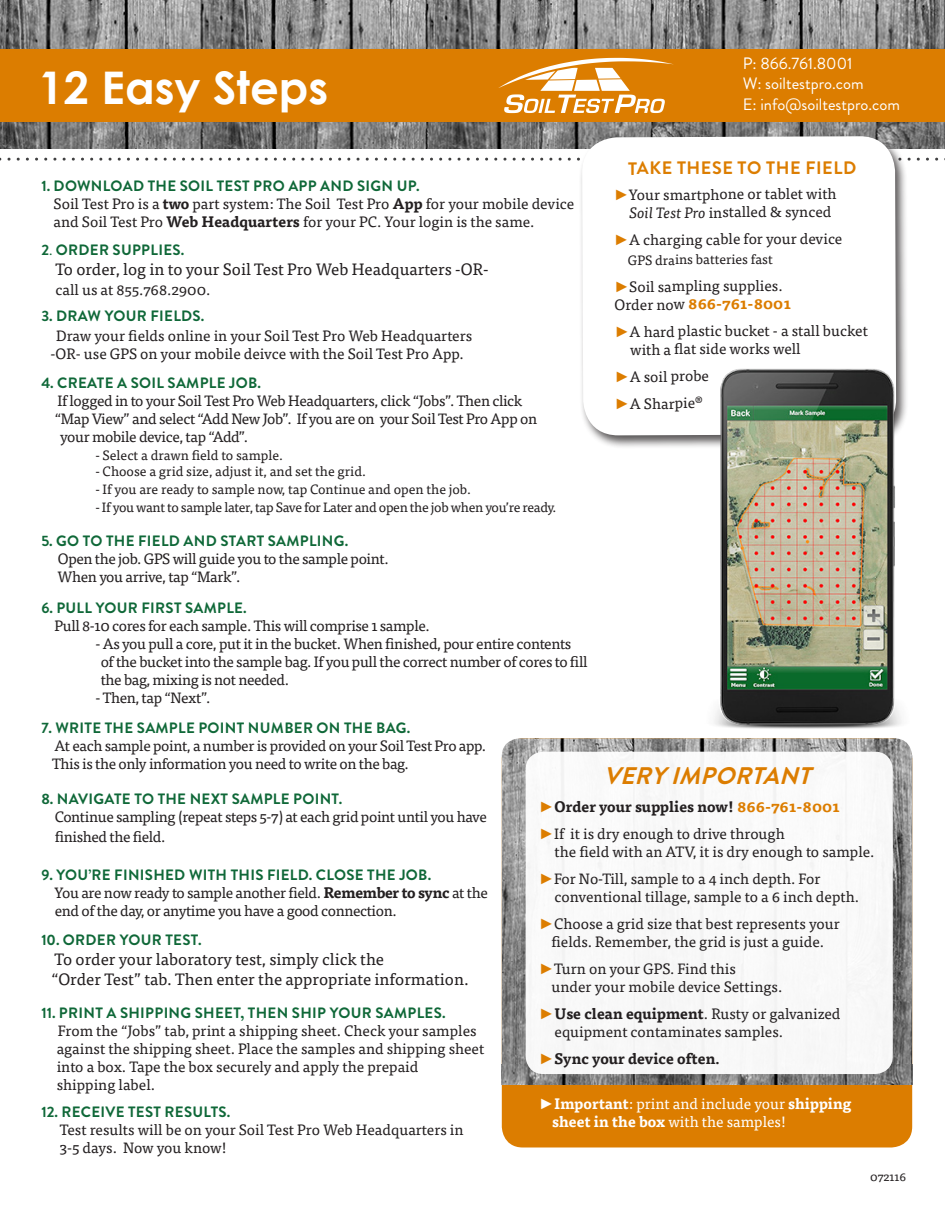
<style>
.page{position:relative;width:945px;height:1215px;background:#fff}
.page>*{position:absolute;margin:0;border:0;box-sizing:border-box;transform-origin:0 0}
.t1{font:700 45px "Century Gothic";color:#fff}
.t2{font:italic 700 24px "Brandon Grotesque";color:#dc7d00}
.t3{font:700 18px "Brandon Grotesque";letter-spacing:.025em;color:#dc7d00}
.t4{font:16.5px "Tisa OT";color:#231f20}
.t5{font:16.5px "Brandon Grotesque";color:#fff}
.t6{font:15px/18px "Tisa OT";letter-spacing:-.005em;color:#231f20}
.t7{font:15px/18px "Tisa OT";letter-spacing:-.025em;color:#231f20}
.t8{font:700 15px/18px "Brandon Grotesque";letter-spacing:.02em;color:#0f6838}
.t9{font:15px/18px "Tisa OT";color:#fff}
.t10{font:700 15px "Tisa OT";color:#231f20}
.t11{font:15px "Tisa Sc Offc";color:#231f20}
.t12{font:700 15px "Tisa OT";letter-spacing:-.005em;color:#dc7d00}
.t13{font:13.5px "Tisa OT";letter-spacing:-.005em;color:#231f20}
.t14{font:13.5px "Tisa OT";letter-spacing:-.025em;color:#231f20}
.t15{font:12px "Tisa OT";color:#231f20}
.s1{font-family:"Century Schoolbook";color:#dc7d00}
.s2{font-style:italic}
.s3{font-weight:400;color:#231f20}
.s4{font-weight:700}
.s5{font-weight:400}
.s6{font-family:"Tisa OT"}
.s7{font-family:"Brandon Grotesque";font-weight:700;color:#0f6838}
.s8{font-family:"Tisa OT";font-weight:400;color:#231f20}
.s9{font-family:"Tisa OT";color:#231f20}
.s10{font-family:"Century Schoolbook";font-weight:400;color:#dc7d00}
.s11{color:#dc7d00}
.s12{font-family:"Century Schoolbook"}
</style>
<div class="page">
<div style="left:505px;top:741px;width:404px;height:403px;background:#dc7d00;border-radius:18px"></div>
<img style="left:0;top:0;width:945px;height:148px">
<svg style="left:0;top:158px;width:945px;height:3px"></svg>
<div style="left:0;top:49px;width:945px;height:73px;background:#dc7d00"></div>
<div style="left:579px;top:134px;width:330px;height:315px;background:#231f20;opacity:.75"></div>
<svg style="left:581px;top:0;width:317px;height:1148px"></svg>
<img style="left:502px;top:738px;width:410px;height:326px">
<svg style="left:498px;top:58px;width:176px;height:55px"></svg>
<img style="left:686px;top:342px;width:226px;height:410px">
<img style="left:502px;top:1064px;width:410px;height:20px">
<div style="left:526px;top:752px;width:367px;height:322px;background:#fff;border-radius:18px"></div>
<p class="t1" style="left:39px;top:53px;width:291px">12 Easy Steps</p>
<p class="t5" style="left:743px;top:52px;width:111px">P: 866.761.8001</p>
<p class="t5" style="left:743px;top:72px;width:122px">W: soiltestpro.com</p>
<p class="t5" style="left:743px;top:93px;width:159px">E: info@soiltestpro.com</p>
<p class="t3" style="left:628px;top:155px;width:230px">TAKE THESE TO THE FIELD</p>
<p class="t6" style="left:614px;top:185px;width:224px"><span class="s1">►</span>Your smartphone or tablet with</p>
<p class="t6" style="left:629px;top:203px;width:204px"><span class="s2">Soil Test Pro</span> installed &amp; synced</p>
<p class="t6" style="left:614px;top:230px;width:230px"><span class="s1">►</span>A charging cable for your device</p>
<p class="t13" style="left:628px;top:252px;width:147px">GPS drains batteries fast</p>
<p class="t6" style="left:614px;top:277px;width:170px"><span class="s1">►</span>Soil sampling supplies.</p>
<p class="t12" style="left:615px;top:294px;width:178px"><span class="s3">Order now</span> 866-761-8001</p>
<p class="t6" style="left:630px;top:322px;width:239px;text-indent:-15px"><span class="s1">►</span>A hard plastic bucket - a stall bucket with a flat side works well</p>
<p class="t6" style="left:615px;top:367px;width:96px"><span class="s1">►</span>A soil probe</p>
<p class="t6" style="left:615px;top:394px;width:90px"><span class="s1">►</span>A Sharpie®</p>
<p class="t8" style="left:41px;top:177px;width:380px">1. DOWNLOAD THE SOIL TEST PRO APP AND SIGN UP.</p>
<p class="t6" style="left:54px;top:195px;width:522px">Soil Test Pro is a <span class="s4">two</span> part system: The Soil Test Pro <span class="s4">App</span> for your mobile device</p>
<p class="t6" style="left:54px;top:213px;width:482px">and Soil Test Pro <span class="s4">Web Headquarters</span> for your PC. Your login is the same.</p>
<p class="t8" style="left:41px;top:241px;width:144px">2<span class="s5">.</span> ORDER SUPPLIES.</p>
<p class="t4" style="left:55px;top:259px;width:435px">To order, log in to your Soil Test Pro Web Headquarters -OR-</p>
<p class="t11" style="left:56px;top:281px;width:156px"><span class="s6">call us at</span> 855.768.2900<span class="s6">.</span></p>
<p class="t8" style="left:41px;top:307px;width:165px">3. DRAW YOUR FIELDS.</p>
<p class="t6" style="left:56px;top:327px;width:417px">Draw your fields online in your Soil Test Pro Web Headquarters</p>
<p class="t6" style="left:51px;top:345px;width:415px">-OR- use GPS on your mobile deivce with the Soil Test Pro App.</p>
<p class="t8" style="left:41px;top:374px;width:221px">4. CREATE A SOIL SAMPLE JOB.</p>
<p class="t7" style="left:58px;top:392px;width:466px">If logged in to your Soil Test Pro Web Headquarters, click “Jobs”. Then click</p>
<p class="t7" style="left:60px;top:410px;width:478px;text-indent:-5px">“Map View” and select “Add New Job”. If you are on your Soil Test Pro App on your mobile device, tap “Add”.</p>
<p class="t13" style="left:95px;top:447px;width:189px">- Select a drawn field to sample.</p>
<p class="t13" style="left:95px;top:463px;width:272px">- Choose a grid size, adjust it, and set the grid.</p>
<p class="t13" style="left:95px;top:481px;width:377px">- If you are ready to sample now, tap Continue and open the job.</p>
<p class="t14" style="left:95px;top:499px;width:462px">- If you want to sample later, tap Save for Later and open the job when you’re ready.</p>
<p class="t7" style="left:58px;top:532px;width:333px;text-indent:-16px"><span class="s7">5. GO TO THE FIELD AND START SAMPLING.<br></span>Open the job. GPS will guide you to the sample point.<br>When you arrive, tap “Mark”.</p>
<p class="t7" style="left:55px;top:599px;width:377px;text-indent:-13px"><span class="s7">6. PULL YOUR FIRST SAMPLE.<br></span>Pull 8-10 cores for each sample. This will comprise 1 sample.</p>
<p class="t7" style="left:101px;top:635px;width:488px;text-indent:-5px">- As you pull a core, put it in the bucket. When finished, pour entire contents of the bucket into the sample bag. If you pull the correct number of cores to fill the bag, mixing is not needed.</p>
<p class="t7" style="left:95px;top:689px;width:117px">- Then, tap “Next”.</p>
<p class="t8" style="left:41px;top:719px;width:370px">7. WRITE THE SAMPLE POINT NUMBER ON THE BAG.</p>
<p class="t7" style="left:55px;top:737px;width:433px">At each sample point, a number is provided on your Soil Test Pro app.</p>
<p class="t7" style="left:52px;top:755px;width:358px">This is the only information you need to write on the bag.</p>
<p class="t8" style="left:41px;top:790px;width:303px">8. NAVIGATE TO THE NEXT SAMPLE POINT.</p>
<p class="t7" style="left:55px;top:807px;width:434px;line-height:19.8px">Continue sampling (repeat steps 5-7) at each grid point until you have finished the field.</p>
<p class="t8" style="left:55px;top:866px;width:435px;text-indent:-13px">9. YOU’RE FINISHED WITH THIS FIELD. CLOSE THE JOB.<br><span class="s8">You are now ready to sample another field.</span> <span class="s9">Remember to sync</span> <span class="s8">at the</span></p>
<p class="t7" style="left:55px;top:902px;width:343px">end of the day, or anytime you have a good connection.</p>
<p class="t8" style="left:41px;top:931px;width:162px">10. ORDER YOUR TEST.</p>
<p class="t4" style="left:55px;top:949px;width:331px">To order your laboratory test, simply click the</p>
<p class="t4" style="left:51px;top:969px;width:419px">“Order Test” tab. Then enter the appropriate information.</p>
<p class="t6" style="left:57px;top:1004px;width:429px;text-indent:-15px"><span class="s7">11. PRINT A SHIPPING SHEET, THEN SHIP YOUR SAMPLES.<br></span>From the “Jobs” tab, print a shipping sheet. Check your samples against the shipping sheet. Place the samples and shipping sheet</p>
<p class="t6" style="left:57px;top:1058px;width:363px">into a box. Tape the box securely and apply the prepaid</p>
<p class="t6" style="left:57px;top:1076px;width:100px">shipping label.</p>
<p class="t8" style="left:41px;top:1103px;width:191px">12. RECEIVE TEST RESULTS.</p>
<p class="t6" style="left:60px;top:1121px;width:405px">Test results will be on your Soil Test Pro Web Headquarters in<br>3-5 days. Now you know!</p>
<p class="t2" style="left:604px;top:759px;width:217px">VERYIMPORTANT</p>
<p class="t10" style="left:539px;top:797px;width:302px"><span class="s10">►</span>Order your supplies now! <span class="s11">866-761-8001</span></p>
<p class="t6" style="left:555px;top:824px;width:321px;text-indent:-15px"><span class="s1">►</span>If it is dry enough to drive through<br>the field with an ATV, it is dry enough to sample.</p>
<p class="t6" style="left:555px;top:869px;width:306px;text-indent:-15px"><span class="s1">►</span>For No-Till, sample to a 4 inch depth. For conventional tillage, sample to a 6 inch depth.</p>
<p class="t6" style="left:539px;top:914px;width:302px;text-align:center"><span class="s1">►</span>Choose a grid size that best represents your fields. Remember, the grid is just a guide.</p>
<p class="t6" style="left:539px;top:959px;width:198px"><span class="s1">►</span>Turn on your GPS. Find this</p>
<p class="t6" style="left:552px;top:977px;width:232px">under your mobile device Settings.</p>
<p class="t6" style="left:555px;top:1004px;width:287px;text-indent:-15px"><span class="s1">►</span><span class="s4">Use clean equipment</span>. Rusty or galvanized equipment contaminates samples.</p>
<p class="t10" style="left:539px;top:1049px;width:182px"><span class="s10">►</span>Sync your device often<span class="s12">.</span></p>
<p class="t9" style="left:552px;top:1094px;width:301px;text-indent:-13px"><span class="s12">►</span><span class="s4">Important</span>: print and include your <span class="s4">shipping sheet in the box</span> with the samples!</p>
<p class="t15" style="left:870px;top:1170px;width:37px">072116</p>
</div>
